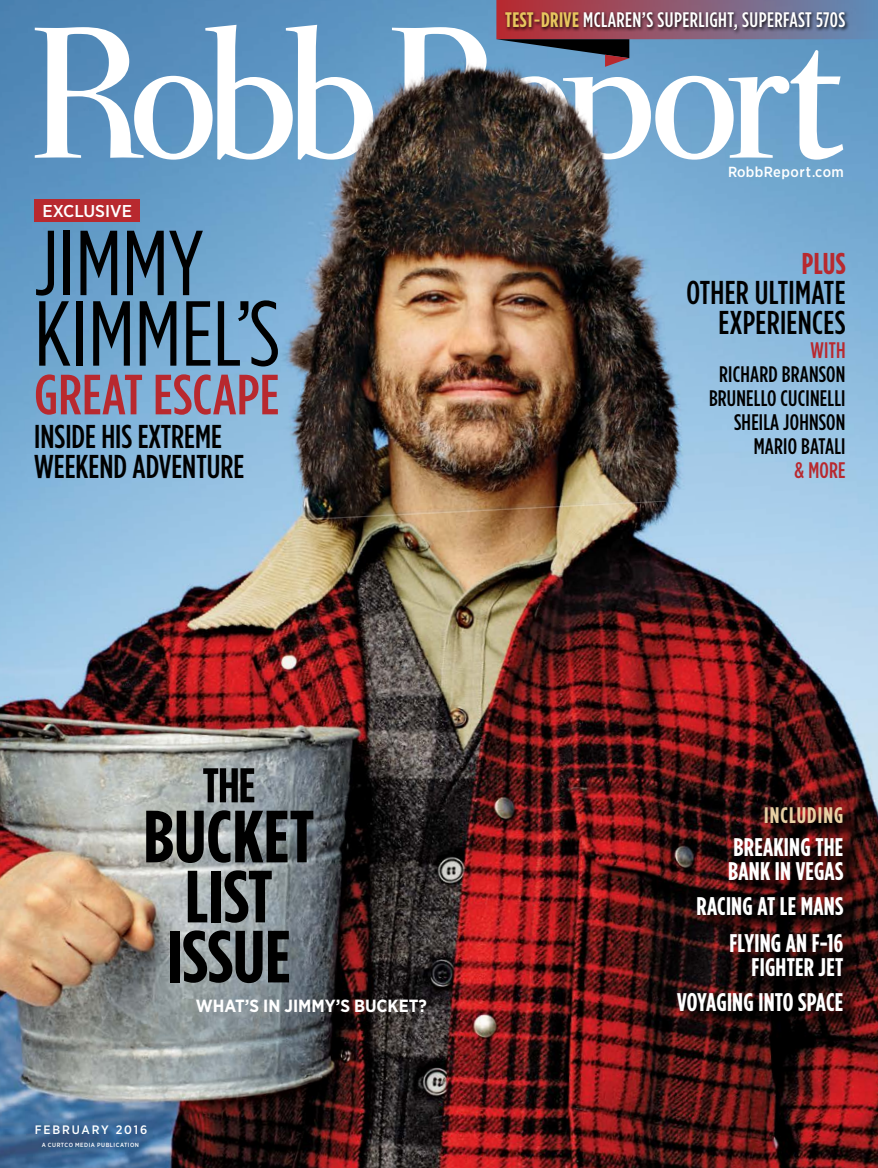
<style>
.page{position:relative;width:878px;height:1168px;background:#fff}
.page>*{position:absolute;margin:0;border:0;box-sizing:border-box;transform-origin:0 0}
.t1{font:92.1px/70.5px "Gotham Condensed";color:#000;scale:1.05 1}
.t2{font:700 73.8px/60px "Gotham Condensed";color:#000;text-align:center;scale:1.05 1}
.t3{font:500 56.55px "Gotham Condensed";letter-spacing:.005em;color:#b8292f;scale:1.05 1}
.t4{font:700 48.6px "Gotham Condensed";color:#000;scale:1.05 1}
.t5{font:500 33px/30px "Gotham Condensed";color:#000}
.t6{font:700 30.15px "Gotham Condensed";color:#b8292f}
.t7{font:700 25.5px/24px "Gotham Condensed";letter-spacing:.01em;color:#fff;text-align:right}
.t8{font:500 22.5px/24px "Gotham Condensed";letter-spacing:.01em;color:#000;text-align:right}
.t9{font:500 22.5px "Gotham Condensed";letter-spacing:.01em;color:#b8292f}
.t10{font:700 22.5px "Gotham Condensed";letter-spacing:.05em;color:#e8d0a3}
.t11{font:500 21px "Gotham Condensed";letter-spacing:.02em;color:#fff}
.t12{font:700 17.55px "Gotham Narrow";color:#fff}
.t13{font:500 17.1px "Gotham Narrow";color:#fff;scale:1.05 1}
.t14{font:500 14.55px "Gotham Narrow";letter-spacing:.025em;color:#fff}
.t15{font:500 12.3px "Gotham Narrow";letter-spacing:.145em;color:#fff}
.t16{font:500 6px "Gotham Narrow";letter-spacing:.08em;color:#fff}
.s1{font-weight:700;color:#e7c55e}
.s2{color:#e7c55e}
.s3{font-weight:400;font-size:17.85px}
</style>
<div class="page">
<img style="left:0;top:0;width:878px;height:1168px">
<div style="left:35px;top:199px;width:105px;height:23px;background:#b8292f"></div>
<div style="left:681px;top:810px;width:179px;height:218px;background:#000;opacity:.75"></div>
<svg style="left:35px;top:25px;width:338px;height:135px"></svg>
<svg style="left:392px;top:0;width:486px;height:198px;background:#718196"></svg>
<p class="t13" style="left:43px;top:200px;width:87px">EXCLUSIVE</p>
<h1 class="t1" style="left:34px;top:227px;width:236px">JIMMY<br>KIMMEL’S</h1>
<h3 class="t3" style="left:34px;top:362px;width:235px">GREAT ESCAPE</h3>
<p class="t5" style="left:34px;top:421px;width:211px">INSIDE HIS EXTREME<br>WEEKEND ADVENTURE</p>
<p class="t11" style="left:505px;top:8px;width:341px"><span class="s1">TEST</span><span class="s2">-</span><span class="s1">DRIVE</span> MCLAREN’S SUPERLIGHT, SUPERFAST 570S</p>
<p class="t14" style="left:728px;top:162px;width:117px">RobbReport<span class="s3">.</span>com</p>
<p class="t6" style="left:801px;top:246px;width:45px">PLUS</p>
<p class="t5" style="left:686px;top:277px;width:161px;text-align:right">OTHER ULTIMATE<br>EXPERIENCES</p>
<p class="t9" style="left:810px;top:337px;width:36px">WITH</p>
<p class="t8" style="left:709px;top:362px;width:138px">RICHARD BRANSON<br>BRUNELLO CUCINELLI<br>SHEILA JOHNSON<br>MARIO BATALI</p>
<p class="t9" style="left:794px;top:457px;width:52px">&amp; MORE</p>
<h3 class="t4" style="left:202px;top:757px;width:52px">THE</h3>
<h2 class="t2" style="left:143px;top:806px;width:164px">BUCKET<br>LIST<br>ISSUE</h2>
<p class="t12" style="left:196px;top:994px;width:232px">WHAT’S IN JIMMY’S BUCKET?</p>
<p class="t15" style="left:35px;top:1121px;width:114px">FEBRUARY 2016</p>
<p class="t16" style="left:42px;top:1141px;width:99px">A CURTCO MEDIA PUBLICATION</p>
<p class="t10" style="left:764px;top:801px;width:81px">INCLUDING</p>
<p class="t7" style="left:728px;top:834px;width:116px;text-align:left">BREAKING THE<br>BANK IN VEGAS</p>
<p class="t7" style="left:696px;top:886px;width:148px;line-height:37.5px">RACING AT LE MANS<br>FLYING AN F-16</p>
<p class="t7" style="left:677px;top:949px;width:168px;line-height:35px">FIGHTER JET<br>VOYAGING INTO SPACE</p>
</div>
